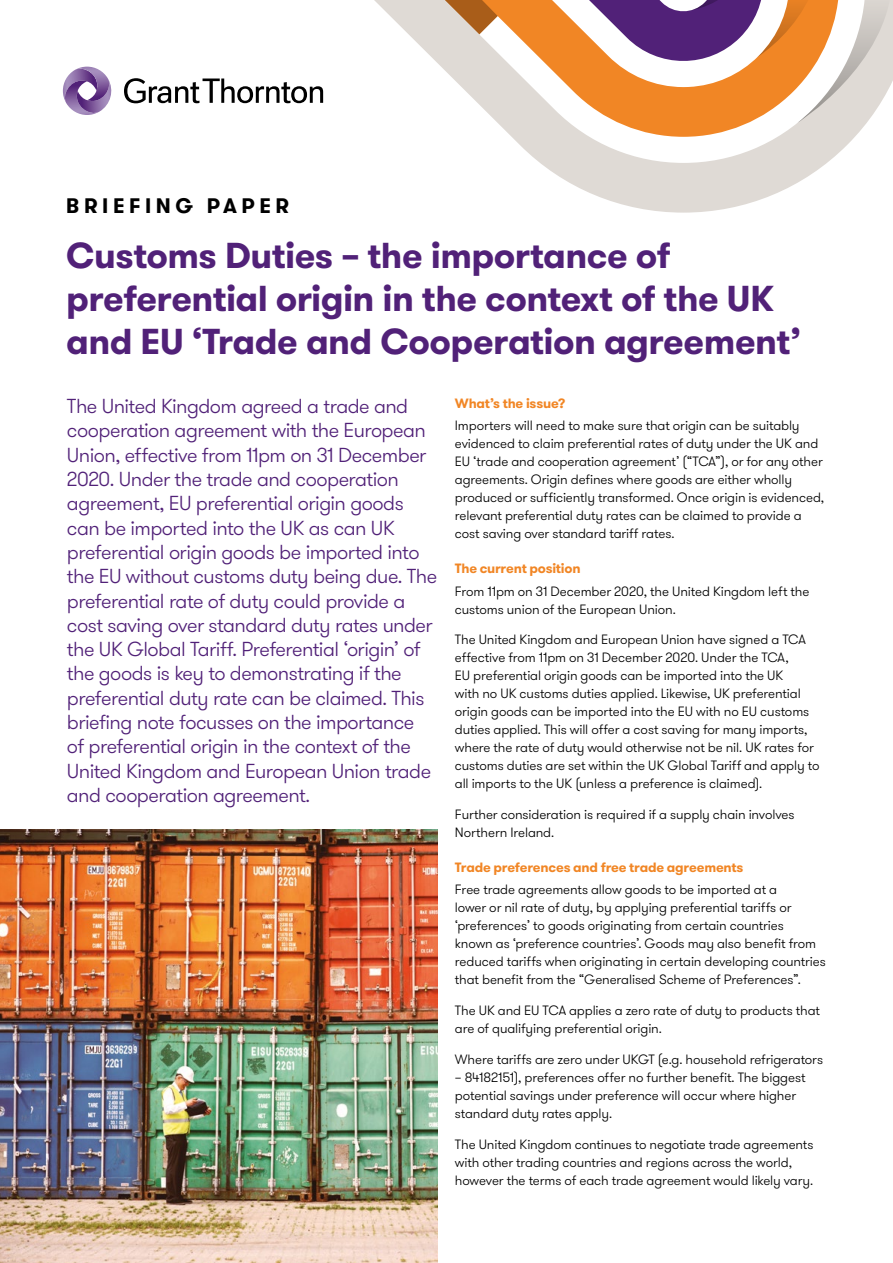
<style>
.page{position:relative;width:893px;height:1263px;background:#fff}
.page>*{position:absolute;margin:0;border:0;box-sizing:border-box;transform-origin:0 0}
.Header_Level_1{font:700 36px/43.2px "GT Walsheim Pro";letter-spacing:-.015em;color:#512178}
.Header_level_2{font:700 21px "GT Walsheim Pro";letter-spacing:.215em;color:#000}
.Intro_Standfirst_Lev{font:300 20.25px/24.3px "GT Walsheim Pro";letter-spacing:-.025em;color:#512178}
._21_Body_text{font:300 13.5px/18px "GT Walsheim Pro";letter-spacing:-.01em;color:#000}
.Subhead_1{font:700 13.5px "GT Walsheim Pro";letter-spacing:-.015em;color:#f18625}
</style>
<div class="page">
<img style="left:0;top:829px;width:438px;height:434px">
<svg style="left:374px;top:0;width:519px;height:213px"></svg>
<svg style="left:570px;top:0;width:322px;height:123px"></svg>
<svg style="left:124px;top:78px;width:199px;height:25px"></svg>
<svg style="left:62px;top:66px;width:50px;height:49px"></svg>
<p class="Header_level_2" style="left:66px;top:192px;width:224px">BRIEFING PAPER</p>
<p class="Header_Level_1" style="left:66px;top:234px;width:736px">Customs Duties – the importance of preferential origin in the context of the UK and EU ‘Trade and Cooperation agreement’</p>
<p class="Intro_Standfirst_Lev" style="left:67px;top:394px;width:372px">The United Kingdom agreed a trade and cooperation agreement with the European Union, effective from 11pm on 31 December 2020. Under the trade and cooperation agreement, EU preferential origin goods can be imported into the UK as can UK preferential origin goods be imported into the EU without customs duty being due. The preferential rate of duty could provide a cost saving over standard duty rates under the UK Global Tariff. Preferential ‘origin’ of the goods is key to demonstrating if the preferential duty rate can be claimed. This briefing note focusses on the importance<br>of preferential origin in the context of the United Kingdom and European Union trade and cooperation agreement.</p>
<p class="Subhead_1" style="left:455px;top:395px;width:112px">What’s the issue?</p>
<p class="_21_Body_text" style="left:455px;top:417px;width:371px">Importers will need to make sure that origin can be suitably evidenced to claim preferential rates of duty under the UK and EU ‘trade and cooperation agreement’ (“TCA”), or for any other agreements. Origin defines where goods are either wholly produced or sufficiently transformed. Once origin is evidenced, relevant preferential duty rates can be claimed to provide a cost saving over standard tariff rates.</p>
<p class="Subhead_1" style="left:455px;top:560px;width:127px">The current position</p>
<p class="_21_Body_text" style="left:455px;top:582px;width:356px">From 11pm on 31 December 2020, the United Kingdom left the customs union of the European Union.</p>
<p class="_21_Body_text" style="left:455px;top:631px;width:366px">The United Kingdom and European Union have signed a TCA effective from 11pm on 31 December 2020. Under the TCA,<br>EU preferential origin goods can be imported into the UK<br>with no UK customs duties applied. Likewise, UK preferential origin goods can be imported into the EU with no EU customs duties applied. This will offer a cost saving for many imports, where the rate of duty would otherwise not be nil. UK rates for customs duties are set within the UK Global Tariff and apply to all imports to the UK (unless a preference is claimed).</p>
<p class="_21_Body_text" style="left:455px;top:806px;width:341px">Further consideration is required if a supply chain involves<br>Northern Ireland.</p>
<p class="Subhead_1" style="left:455px;top:859px;width:290px">Trade preferences and free trade agreements</p>
<p class="_21_Body_text" style="left:455px;top:881px;width:373px">Free trade agreements allow goods to be imported at a<br>lower or nil rate of duty, by applying preferential tariffs or ‘preferences’ to goods originating from certain countries<br>known as ‘preference countries’. Goods may also benefit from reduced tariffs when originating in certain developing countries that benefit from the “Generalised Scheme of Preferences”.</p>
<p class="_21_Body_text" style="left:455px;top:1002px;width:367px">The UK and EU TCA applies a zero rate of duty to products that are of qualifying preferential origin.</p>
<p class="_21_Body_text" style="left:455px;top:1050px;width:370px">Where tariffs are zero under UKGT (e.g. household refrigerators</p>
<p class="_21_Body_text" style="left:455px;top:1068px;width:352px">– 84182151), preferences offer no further benefit. The biggest potential savings under preference will occur where higher standard duty rates apply.</p>
<p class="_21_Body_text" style="left:455px;top:1135px;width:360px">The United Kingdom continues to negotiate trade agreements with other trading countries and regions across the world, however the terms of each trade agreement would likely vary.</p>
</div>
